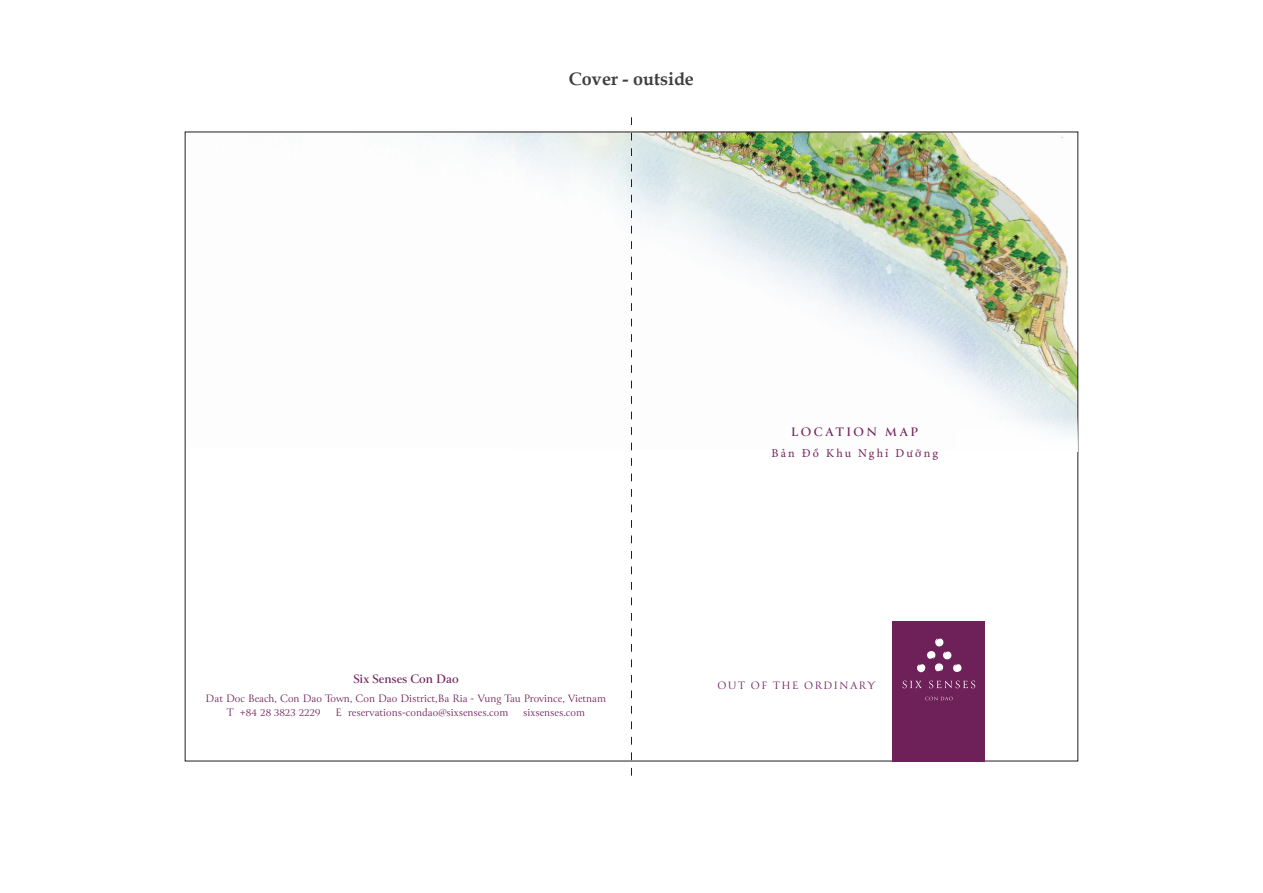
<style>
.page{position:relative;width:1263px;height:893px;background:#fff}
.page>*{position:absolute;margin:0;border:0;box-sizing:border-box;transform-origin:0 0}
.t1{font:700 18px "Book Antiqua";color:#3e3e3f}
.t2{font:700 13.5px "Canto";color:#73235c}
.t3{font:700 13.5px "Canto";letter-spacing:.18em;color:#73235c}
.t4{font:12px/14.4px "Canto";color:#73235c}
.t5{font:12px "Minion Pro";letter-spacing:.18em;color:#73235c}
.t6{font:12px "Canto";letter-spacing:.12em;color:#73235c}
</style>
<div class="page">
<img style="left:433px;top:134px;width:643px;height:278px">
<svg style="left:1009px;top:412px;width:68px;height:23px"></svg>
<svg style="left:631px;top:117px;width:1px;height:659px"></svg>
<div style="left:892px;top:621px;width:93px;height:140px;background:#6e2058"></div>
<svg style="left:903px;top:681px;width:19px;height:7px"></svg>
<svg style="left:929px;top:681px;width:46px;height:7px"></svg>
<svg style="left:917px;top:638px;width:44px;height:34px"></svg>
<svg style="left:925px;top:697px;width:28px;height:3px"></svg>
<h1 class="t1" style="left:569px;top:67px;width:126px">Cover - outside</h1>
<p class="t2" style="left:353px;top:671px;width:107px">Six Senses Con Dao</p>
<p class="t4" style="left:227px;top:691px;width:381px;text-indent:-21px">Dat Doc Beach, Con Dao Town, Con Dao District,Ba Ria - Vung Tau Province, Vietnam<br>T +84 28 3823 2229</p>
<p class="t4" style="left:336px;top:706px;width:174px">E reservations-condao@sixsenses.com</p>
<p class="t4" style="left:523px;top:706px;width:63px">sixsenses.com</p>
<p class="t3" style="left:791px;top:424px;width:128px">LOCATION MAP</p>
<p class="t5" style="left:771px;top:445px;width:168px">Bản Đồ Khu Nghỉ Dưỡng</p>
<p class="t6" style="left:717px;top:678px;width:160px">OUT OF THE ORDINARY</p>
</div>
